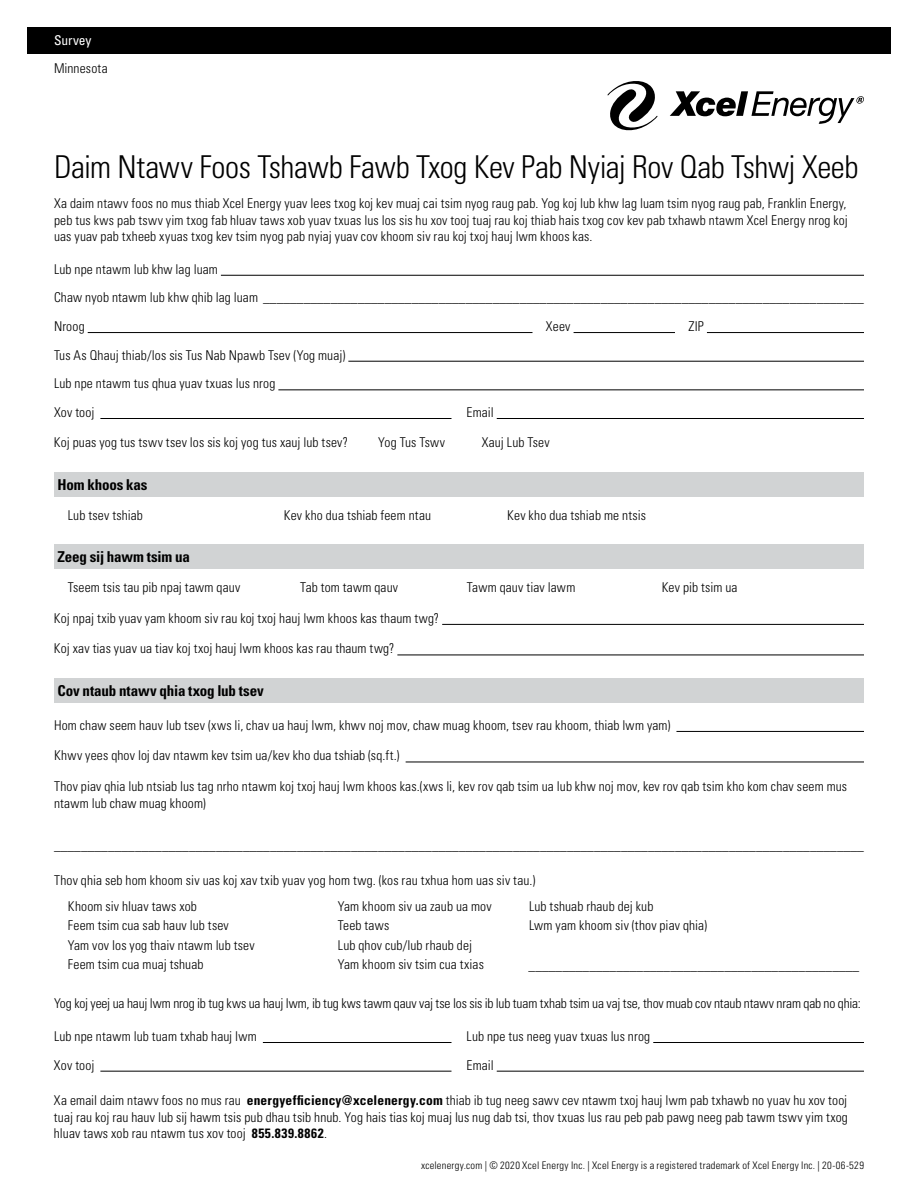
<style>
.page{position:relative;width:918px;height:1188px;background:#fff}
.page>*{position:absolute;margin:0;border:0;box-sizing:border-box;transform-origin:0 0}
.t1{font:300 condensed 31.5px "Univers LT Std";letter-spacing:-.015em;color:#000}
.t2{font:700 condensed 15px "Univers LT Std";letter-spacing:-.01em;color:#000}
.t3{font:300 condensed 13.5px/19.5px "Univers LT Std";letter-spacing:.01em;color:#000}
.t4{font:300 condensed 13.5px "Univers LT Std";letter-spacing:-.01em;color:#000}
.t5{font:condensed 13.5px "Univers LT Std";letter-spacing:-.005em;color:#fff}
.t6{font:300 condensed 10.5px "Univers LT Std";letter-spacing:.025em;color:#000}
.s1{font-weight:700}
</style>
<div class="page">
<div style="left:27px;top:27px;width:864px;height:27px;background:#000"></div>
<svg style="left:608px;top:81px;width:50px;height:49px"></svg>
<svg style="left:670px;top:91px;width:194px;height:33px"></svg>
<hr style="left:221px;top:275px;width:643px;height:1px;background:#000">
<hr style="left:88px;top:332px;width:445px;height:1px;background:#000">
<hr style="left:574px;top:332px;width:101px;height:1px;background:#000">
<hr style="left:707px;top:332px;width:157px;height:1px;background:#000">
<hr style="left:348px;top:361px;width:516px;height:1px;background:#000">
<hr style="left:278px;top:389px;width:586px;height:1px;background:#000">
<hr style="left:100px;top:418px;width:351px;height:1px;background:#000">
<hr style="left:497px;top:418px;width:367px;height:1px;background:#000">
<hr style="left:442px;top:624px;width:422px;height:1px;background:#000">
<hr style="left:397px;top:655px;width:467px;height:1px;background:#000">
<hr style="left:676px;top:731px;width:188px;height:1px;background:#000">
<hr style="left:406px;top:762px;width:458px;height:1px;background:#000">
<hr style="left:263px;top:1042px;width:189px;height:1px;background:#000">
<hr style="left:653px;top:1042px;width:211px;height:1px;background:#000">
<hr style="left:100px;top:1071px;width:351px;height:1px;background:#000">
<hr style="left:497px;top:1071px;width:367px;height:1px;background:#000">
<div style="left:54px;top:472px;width:810px;height:24px;background:#d1d3d4"></div>
<div style="left:54px;top:545px;width:810px;height:24px;background:#d1d3d4"></div>
<div style="left:54px;top:678px;width:810px;height:25px;background:#d1d3d4"></div>
<p class="t5" style="left:54px;top:32px;width:39px">Survey</p>
<p class="t3" style="left:54px;top:58px;width:55px">Minnesota</p>
<h1 class="t1" style="left:54px;top:148px;width:806px">Daim Ntawv Foos Tshawb Fawb Txog Kev Pab Nyiaj Rov Qab Tshwj Xeeb</h1>
<p class="t3" style="left:54px;top:195px;width:795px;line-height:16.5px;text-align:justify">Xa daim ntawv foos no mus thiab Xcel Energy yuav lees txog koj kev muaj cai tsim nyog raug pab. Yog koj lub khw lag luam tsim nyog raug pab, Franklin Energy, peb tus kws pab tswv yim txog fab hluav taws xob yuav txuas lus los sis hu xov tooj tuaj rau koj thiab hais txog cov kev pab txhawb ntawm Xcel Energy nrog koj uas yuav pab txheeb xyuas txog kev tsim nyog pab nyiaj yuav cov khoom siv rau koj txoj hauj lwm khoos kas.</p>
<p class="t3" style="left:54px;top:255px;width:811px;line-height:28.7px">Lub npe ntawm lub khw lag luam<br>Chaw nyob ntawm lub khw qhib lag luam _________________________________________________________________________________________<br>Nroog</p>
<p class="t3" style="left:546px;top:317px;width:26px">Xeev</p>
<p class="t3" style="left:688px;top:317px;width:17px">ZIP</p>
<p class="t3" style="left:54px;top:341px;width:293px;line-height:28.7px">Tus As Qhauj thiab/los sis Tus Nab Npawb Tsev (Yog muaj)<br>Lub npe ntawm tus qhua yuav txuas lus nrog<br>Xov tooj</p>
<p class="t3" style="left:466px;top:402px;width:29px">Email</p>
<p class="t3" style="left:54px;top:433px;width:296px">Koj puas yog tus tswv tsev los sis koj yog tus xauj lub tsev?</p>
<p class="t3" style="left:378px;top:433px;width:68px">Yog Tus Tswv</p>
<p class="t3" style="left:482px;top:433px;width:69px">Xauj Lub Tsev</p>
<p class="t2" style="left:57px;top:475px;width:92px">Hom khoos kas</p>
<p class="t3" style="left:68px;top:505px;width:77px">Lub tsev tshiab</p>
<p class="t3" style="left:284px;top:505px;width:149px">Kev kho dua tshiab feem ntau</p>
<p class="t3" style="left:507px;top:505px;width:140px">Kev kho dua tshiab me ntsis</p>
<p class="t2" style="left:57px;top:548px;width:134px">Zeeg sij hawm tsim ua</p>
<p class="t3" style="left:68px;top:578px;width:174px">Tseem tsis tau pib npaj tawm qauv</p>
<p class="t3" style="left:300px;top:578px;width:99px">Tab tom tawm qauv</p>
<p class="t3" style="left:467px;top:578px;width:110px">Tawm qauv tiav lawm</p>
<p class="t3" style="left:662px;top:578px;width:77px">Kev pib tsim ua</p>
<p class="t3" style="left:54px;top:608px;width:387px">Koj npaj txib yuav yam khoom siv rau koj txoj hauj lwm khoos kas thaum twg?</p>
<p class="t3" style="left:54px;top:639px;width:342px">Koj xav tias yuav ua tiav koj txoj hauj lwm khoos kas rau thaum twg?</p>
<p class="t2" style="left:57px;top:681px;width:208px">Cov ntaub ntawv qhia txog lub tsev</p>
<p class="t3" style="left:54px;top:715px;width:618px">Hom chaw seem hauv lub tsev (xws li, chav ua hauj lwm, khwv noj mov, chaw muag khoom, tsev rau khoom, thiab lwm yam)</p>
<p class="t3" style="left:54px;top:746px;width:347px">Khwv yees qhov loj dav ntawm kev tsim ua/kev kho dua tshiab (sq.ft.)</p>
<p class="t3" style="left:54px;top:778px;width:795px;line-height:16.5px">Thov piav qhia lub ntsiab lus tag nrho ntawm koj txoj hauj lwm khoos kas.(xws li, kev rov qab tsim ua lub khw noj mov, kev rov qab tsim kho kom chav seem mus ntawm lub chaw muag khoom)</p>
<p class="t3" style="left:54px;top:835px;width:811px">________________________________________________________________________________________________________________________</p>
<p class="t3" style="left:68px;top:867px;width:469px;line-height:25.8px;text-indent:-14px">Thov qhia seb hom khoom siv uas koj xav txib yuav yog hom twg. (kos rau txhua hom uas siv tau.)<br>Khoom siv hluav taws xob</p>
<p class="t3" style="left:68px;top:916px;width:188px">Feem tsim cua sab hauv lub tsev<br>Yam vov los yog thaiv ntawm lub tsev<br>Feem tsim cua muaj tshuab</p>
<p class="t3" style="left:338px;top:896px;width:155px">Yam khoom siv ua zaub ua mov<br>Teeb taws<br>Lub qhov cub/lub rhaub dej<br>Yam khoom siv tsim cua txias</p>
<p class="t3" style="left:529px;top:896px;width:180px">Lub tshuab rhaub dej kub<br>Lwm yam khoom siv (thov piav qhia)</p>
<p class="t3" style="left:529px;top:956px;width:332px">_________________________________________________</p>
<p class="t4" style="left:54px;top:995px;width:808px">Yog koj yeej ua hauj lwm nrog ib tug kws ua hauj lwm, ib tug kws tawm qauv vaj tse los sis ib lub tuam txhab tsim ua vaj tse, thov muab cov ntaub ntawv nram qab no qhia:</p>
<p class="t3" style="left:54px;top:1026px;width:204px">Lub npe ntawm lub tuam txhab hauj lwm</p>
<p class="t3" style="left:466px;top:1026px;width:185px">Lub npe tus neeg yuav txuas lus nrog</p>
<p class="t3" style="left:54px;top:1055px;width:42px">Xov tooj</p>
<p class="t3" style="left:466px;top:1055px;width:29px">Email</p>
<p class="t3" style="left:54px;top:1092px;width:795px;line-height:16.5px;text-align:justify">Xa email daim ntawv foos no mus rau <span class="s1">energyefficiency@xcelenergy.com</span> thiab ib tug neeg sawv cev ntawm txoj hauj lwm pab txhawb no yuav hu xov tooj tuaj rau koj rau hauv lub sij hawm tsis pub dhau tsib hnub. Yog hais tias koj muaj lus nug dab tsi, thov txuas lus rau peb pab pawg neeg pab tawm tswv yim txog hluav taws xob rau ntawm tus xov tooj <span class="s1">855.839.8862</span>.</p>
<p class="t6" style="left:421px;top:1159px;width:444px">xcelenergy.com | © 2020 Xcel Energy Inc. | Xcel Energy is a registered trademark of Xcel Energy Inc. | 20-06-529</p>
</div>
